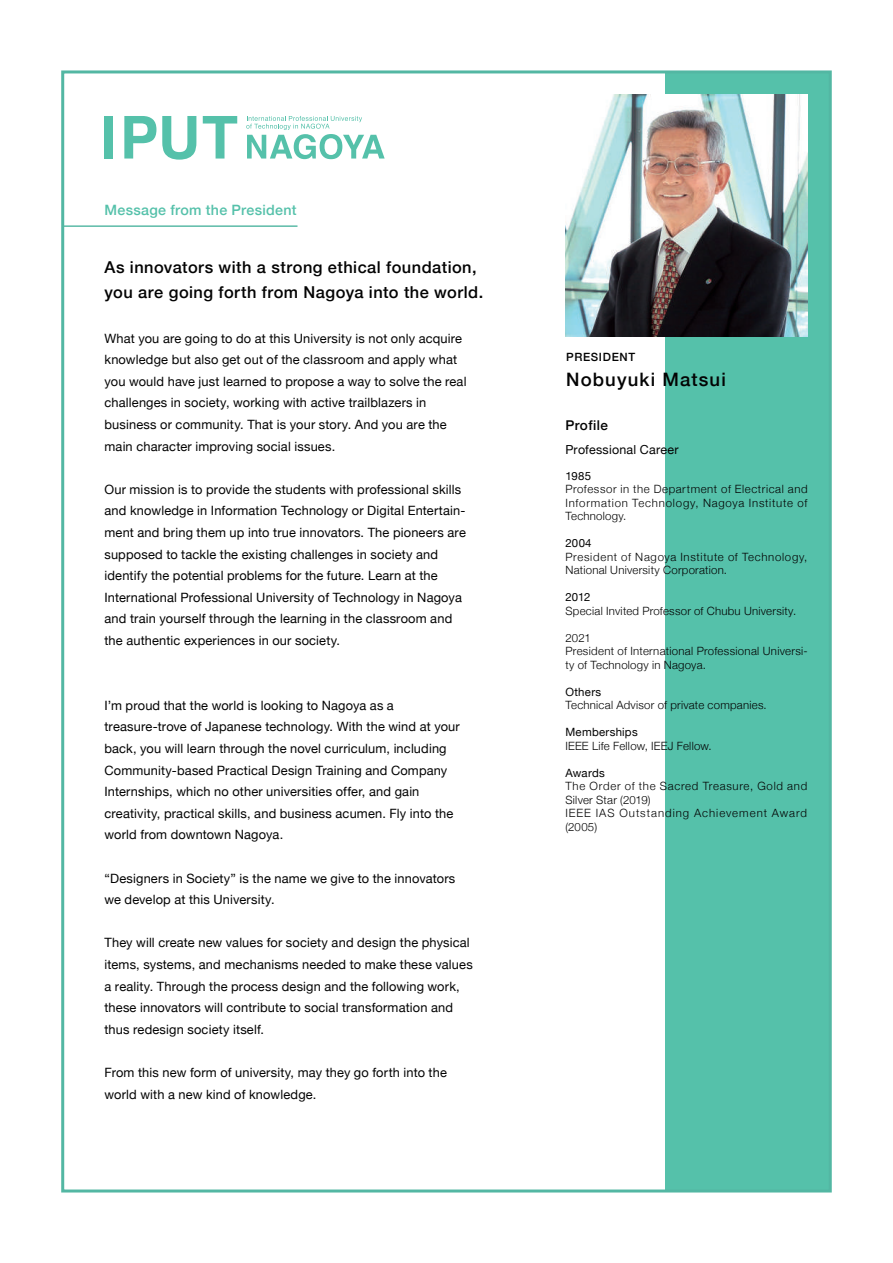
<style>
.page{position:relative;width:893px;height:1263px;background:#fff}
.page>*{position:absolute;margin:0;border:0;box-sizing:border-box;transform-origin:0 0}
.t1{font:500 18.6px "Helvetica Neue";letter-spacing:.06em;color:#030303}
.t2{font:500 16.35px/25.7px "Helvetica Neue";letter-spacing:.03em;color:#030303}
.t3{font:500 14.25px "Helvetica Neue";letter-spacing:.02em;color:#55c1aa}
.t4{font:500 13.5px "Helvetica Neue";letter-spacing:.03em;color:#030303}
.t5{font:12.9px/21.6px "Helvetica Neue";letter-spacing:.01em;color:#030303}
.t6{font:12.45px "Helvetica Neue";letter-spacing:.02em;color:#030303}
.t7{font:300 11.4px/13.5px "Helvetica Neue";letter-spacing:.025em;color:#030303;text-align:justify}
.t8{font:300 11.4px/13.5px "Helvetica Neue";letter-spacing:.065em;color:#030303}
.t9{font:300 11.4px/13.5px "Helvetica Neue";letter-spacing:.045em;color:#030303}
.t10{font:11.4px "Helvetica Neue";letter-spacing:.025em;color:#030303}
.t11{font:500 11.4px "Helvetica Neue";letter-spacing:.06em;color:#030303}
</style>
<div class="page">
<div style="left:666px;top:72px;width:164px;height:1119px;background:#55c1aa"></div>
<img style="left:565px;top:94px;width:243px;height:243px">
<hr style="left:64px;top:225px;width:233px;height:2px;background:#53b7a3">
<div style="left:104px;top:116px;width:9px;height:43px;background:#55c1aa"></div>
<svg style="left:124px;top:116px;width:32px;height:43px"></svg>
<svg style="left:162px;top:116px;width:34px;height:44px"></svg>
<svg style="left:203px;top:116px;width:34px;height:43px"></svg>
<svg style="left:246px;top:116px;width:139px;height:43px"></svg>
<p class="t3" style="left:104px;top:199px;width:194px">Message from the President</p>
<p class="t2" style="left:105px;top:253px;width:380px">As innovators with a strong ethical foundation, you are going forth from Nagoya into the world.</p>
<p class="t5" style="left:104px;top:328px;width:364px">What you are going to do at this University is not only acquire knowledge but also get out of the classroom and apply what you would have just learned to propose a way to solve the real challenges in society, working with active trailblazers in business or community. That is your story. And you are the main character improving social issues.</p>
<p class="t5" style="left:104px;top:479px;width:363px">Our mission is to provide the students with professional skills and knowledge in Information Technology or Digital Entertain&shy;ment and bring them up into true innovators. The pioneers are supposed to tackle the existing challenges in society and identify the potential problems for the future. Learn at the International Professional University of Technology in Nagoya and train yourself through the learning in the classroom and the authentic experiences in our society.</p>
<p class="t5" style="left:104px;top:695px;width:357px">I’m proud that the world is looking to Nagoya as a treasure-trove of Japanese technology. With the wind at your back, you will learn through the novel curriculum, including Community-based Practical Design Training and Company Internships, which no other universities offer, and gain creativity, practical skills, and business acumen. Fly into the world from downtown Nagoya.</p>
<p class="t5" style="left:104px;top:868px;width:352px">“Designers in Society” is the name we give to the innovators we develop at this University.</p>
<p class="t5" style="left:104px;top:933px;width:370px">They will create new values for society and design the physical items, systems, and mechanisms needed to make these values a reality. Through the process design and the following work, these innovators will contribute to social transformation and thus redesign society itself.</p>
<p class="t5" style="left:104px;top:1062px;width:344px">From this new form of university, may they go forth into the world with a new kind of knowledge.</p>
<p class="t11" style="left:566px;top:348px;width:70px">PRESIDENT</p>
<h1 class="t1" style="left:566px;top:365px;width:161px">Nobuyuki Matsui</h1>
<p class="t4" style="left:565px;top:415px;width:44px">Profile</p>
<p class="t6" style="left:565px;top:440px;width:115px">Professional Career</p>
<p class="t10" style="left:565px;top:467px;width:27px">1985</p>
<p class="t7" style="left:565px;top:482px;width:244px">Professor in the Department of Electrical and Information Technology, Nagoya Institute of Technology.</p>
<p class="t10" style="left:565px;top:535px;width:28px">2004</p>
<p class="t9" style="left:565px;top:549px;width:243px">President of Nagoya Institute of Technology,<br>National University Corporation.</p>
<p class="t10" style="left:565px;top:589px;width:26px">2012</p>
<p class="t7" style="left:565px;top:603px;width:232px">Special Invited Professor of Chubu University.</p>
<p class="t7" style="left:565px;top:630px;width:244px;text-align:left">2021<br>President of International Professional Universi&shy;ty of Technology in Nagoya.</p>
<p class="t10" style="left:565px;top:683px;width:37px">Others</p>
<p class="t7" style="left:565px;top:698px;width:203px">Technical Advisor of private companies.</p>
<p class="t10" style="left:565px;top:724px;width:74px">Memberships</p>
<p class="t7" style="left:565px;top:738px;width:148px">IEEE Life Fellow, IEEJ Fellow.</p>
<p class="t10" style="left:565px;top:764px;width:41px">Awards</p>
<p class="t8" style="left:565px;top:779px;width:243px">The Order of the Sacred Treasure, Gold and<br>Silver Star (2019)<br>IEEE IAS Outstanding Achievement Award (2005)</p>
</div>
